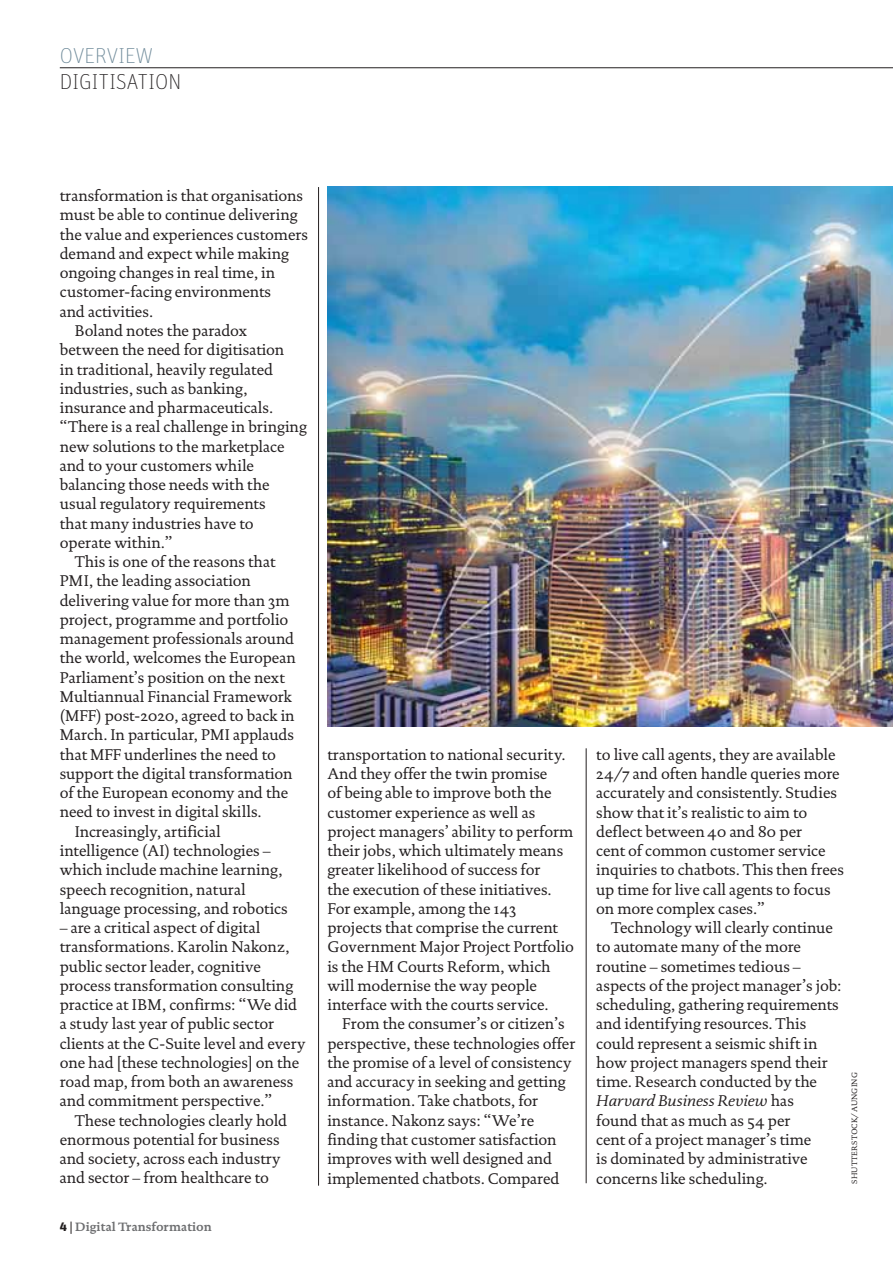
<style>
.page{position:relative;width:893px;height:1270px;background:#fff}
.page>*{position:absolute;margin:0;border:0;box-sizing:border-box;transform-origin:0 0}
.t1{font:100 21.7px "Unit OT";letter-spacing:.005em;color:#231f20}
.t2{font:100 21.7px "Unit OT";letter-spacing:.005em;color:#6c8898}
.t3{font:15.75px/19.2px "DTL Documenta ST";letter-spacing:-.005em;color:#231f20}
.t4{font:700 12.25px "DTL Documenta ST";color:#6d6e70}
.t5{font:7.88px "DTL Documenta ST";color:#231f20}
.s1{font-family:"Unit Slab Pro";font-weight:900;color:#231f20}
.s2{font-weight:400;color:#231f20}
.s3{font-style:italic}
</style>
<div class="page">
<hr style="left:318px;top:187px;width:1px;height:998px;background:#231f20">
<hr style="left:586px;top:748px;width:1px;height:434px;background:#231f20">
<img style="left:328px;top:187px;width:564px;height:539px">
<hr style="left:60px;top:67px;width:832px;height:1px;background:#231f20">
<h1 class="t2" style="left:60px;top:42px;width:94px">OVERVIEW</h1>
<h1 class="t1" style="left:60px;top:68px;width:123px">DIGITISATION</h1>
<p class="t3" style="left:60px;top:187px;width:245px">transformation is that organisations</p>
<p class="t3" style="left:60px;top:206px;width:239px">must be able to continue delivering</p>
<p class="t3" style="left:60px;top:226px;width:250px">the value and experiences customers</p>
<p class="t3" style="left:60px;top:245px;width:231px">demand and expect while making</p>
<p class="t3" style="left:60px;top:264px;width:217px">ongoing changes in real time, in</p>
<p class="t3" style="left:60px;top:283px;width:213px">customer-facing environments</p>
<p class="t3" style="left:60px;top:303px;width:95px">and activities.</p>
<p class="t3" style="left:75px;top:322px;width:174px">Boland notes the paradox</p>
<p class="t3" style="left:60px;top:341px;width:226px">between the need for digitisation</p>
<p class="t3" style="left:60px;top:360px;width:215px">in traditional, heavily regulated</p>
<p class="t3" style="left:60px;top:380px;width:189px">industries, such as banking,</p>
<p class="t3" style="left:60px;top:399px;width:215px">insurance and pharmaceuticals.</p>
<p class="t3" style="left:60px;top:418px;width:248px">“There is a real challenge in bringing</p>
<p class="t3" style="left:60px;top:437px;width:226px">new solutions to the marketplace</p>
<p class="t3" style="left:60px;top:457px;width:196px">and to your customers while</p>
<p class="t3" style="left:60px;top:476px;width:211px">balancing those needs with the</p>
<p class="t3" style="left:60px;top:495px;width:207px">usual regulatory requirements</p>
<p class="t3" style="left:60px;top:514px;width:195px">that many industries have to</p>
<p class="t3" style="left:60px;top:534px;width:114px">operate within.”</p>
<p class="t3" style="left:75px;top:553px;width:202px">This is one of the reasons that</p>
<p class="t3" style="left:60px;top:572px;width:192px">PMI, the leading association</p>
<p class="t3" style="left:60px;top:591px;width:231px">delivering value for more than 3m</p>
<p class="t3" style="left:60px;top:611px;width:230px">project, programme and portfolio</p>
<p class="t3" style="left:60px;top:630px;width:236px">management professionals around</p>
<p class="t3" style="left:60px;top:649px;width:237px">the world, welcomes the European</p>
<p class="t3" style="left:60px;top:668px;width:226px">Parliament’s position on the next</p>
<p class="t3" style="left:60px;top:688px;width:233px">Multiannual Financial Framework</p>
<p class="t3" style="left:60px;top:707px;width:236px">(MFF) post-2020, agreed to back in</p>
<p class="t3" style="left:60px;top:726px;width:236px">March. In particular, PMI applauds</p>
<p class="t3" style="left:60px;top:745px;width:218px">that MFF underlines the need to</p>
<p class="t3" style="left:60px;top:765px;width:234px">support the digital transformation</p>
<p class="t3" style="left:60px;top:784px;width:230px">of the European economy and the</p>
<p class="t3" style="left:60px;top:803px;width:203px">need to invest in digital skills.</p>
<p class="t3" style="left:75px;top:822px;width:147px">Increasingly, artificial</p>
<p class="t3" style="left:60px;top:842px;width:212px">intelligence (AI) technologies –</p>
<p class="t3" style="left:60px;top:861px;width:224px">which include machine learning,</p>
<p class="t3" style="left:60px;top:880px;width:187px">speech recognition, natural</p>
<p class="t3" style="left:60px;top:899px;width:229px">language processing, and robotics</p>
<p class="t3" style="left:60px;top:919px;width:247px">– are a critical aspect of digital transformations. Karolin Nakonz, public sector leader, cognitive process transformation consulting practice at IBM, confirms: “We did a study last year of public sector clients at the C-Suite level and every one had [these technologies] on the road map, from both an awareness and commitment perspective.”</p>
<p class="t3" style="left:60px;top:1111px;width:229px;text-indent:15px">These technologies clearly hold enormous potential for business and society, across each industry and sector – from healthcare to</p>
<p class="t4" style="left:60px;top:1221px;width:154px"><span class="s1">4</span> <span class="s2">|</span> Digital Transformation</p>
<p class="t3" style="left:327px;top:745px;width:248px">transportation to national security.<br>And they offer the twin promise<br>of being able to improve both the customer experience as well as project managers’ ability to perform their jobs, which ultimately means greater likelihood of success for<br>the execution of these initiatives.<br>For example, among the 143 projects that comprise the current Government Major Project Portfolio is the HM Courts Reform, which will modernise the way people interface with the courts service.</p>
<p class="t3" style="left:327px;top:1015px;width:249px;text-indent:15px">From the consumer’s or citizen’s perspective, these technologies offer the promise of a level of consistency and accuracy in seeking and getting information. Take chatbots, for instance. Nakonz says: “We’re finding that customer satisfaction improves with well designed and implemented chatbots. Compared</p>
<p class="t3" style="left:596px;top:745px;width:249px">to live call agents, they are available 24/7 and often handle queries more accurately and consistently. Studies show that it’s realistic to aim to deflect between 40 and 80 per<br>cent of common customer service inquiries to chatbots. This then frees up time for live call agents to focus on more complex cases.”</p>
<p class="t3" style="left:596px;top:919px;width:247px;text-indent:15px">Technology will clearly continue to automate many of the more routine – sometimes tedious – aspects of the project manager’s job: scheduling, gathering requirements and identifying resources. This could represent a seismic shift in how project managers spend their time. Research conducted by the<br><span class="s3">Harvard Business Review</span> has<br>found that as much as 54 per<br>cent of a project manager’s time<br>is dominated by administrative concerns like scheduling.</p>
<p class="t5" style="left:851px;top:1183px;width:113px;rotate:-90deg">SHUTTERSTOCK/ AUNGING</p>
</div>
